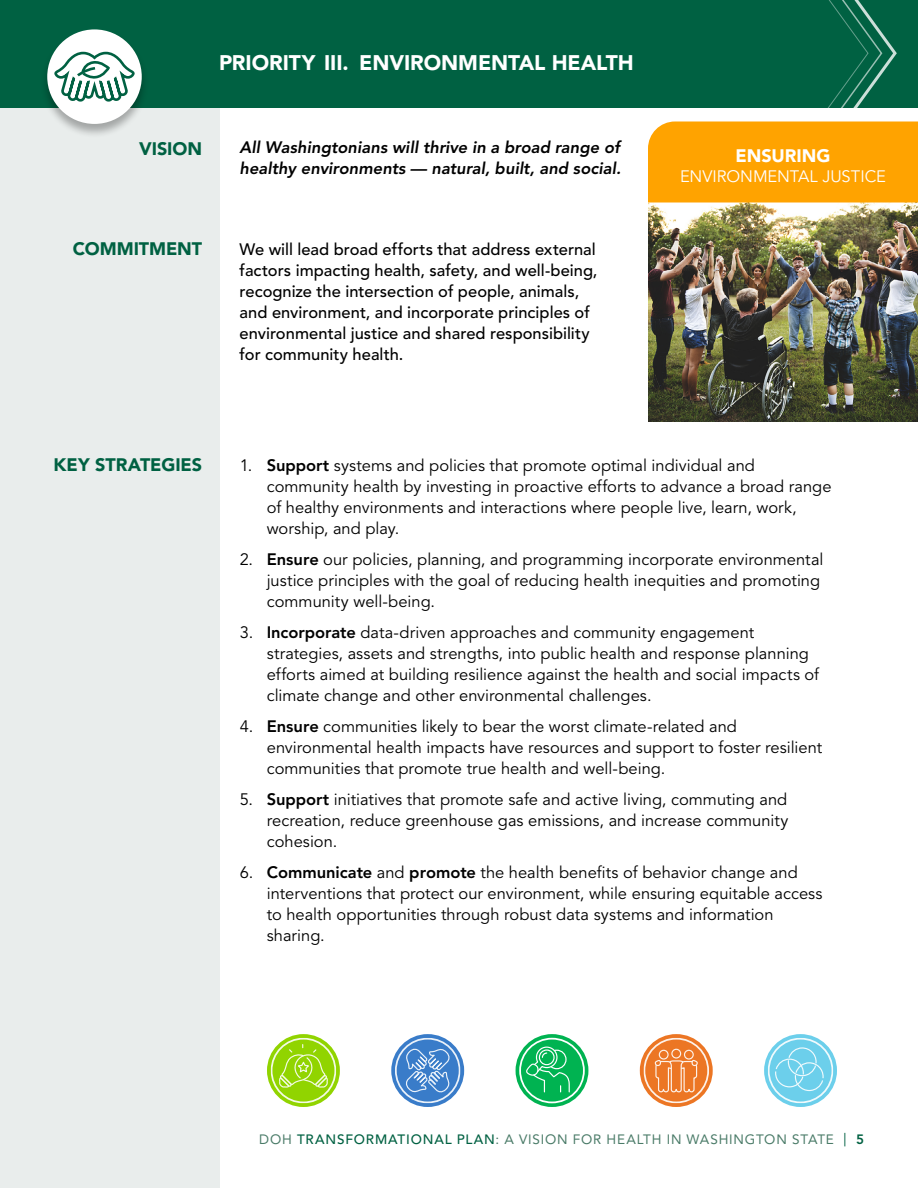
<style>
.page{position:relative;width:918px;height:1188px;background:#fff}
.page>*{position:absolute;margin:0;border:0;box-sizing:border-box;transform-origin:0 0}
.t1{font:900 21px "Avenir LT Std";letter-spacing:-.005em;color:#fff}
.t2{font:900 18px "Avenir LT Std";letter-spacing:-.005em;color:#006142}
.Action_verb{font:900 18px "Avenir LT Std";letter-spacing:-.005em;color:#fff}
.Strategy_para{font:16.5px/21px "Avenir LT Std";color:#000}
.Commitment_para{font:500 16.5px/21px "Avenir LT Std";color:#000}
.Vision_statement{font:italic 800 16.5px/21px "Avenir LT Std";letter-spacing:.005em;color:#000}
.t3{font:16.5px "Avenir LT Std";letter-spacing:-.005em;color:#fff}
.t4{font:13.5px "Avenir LT Std";letter-spacing:.06em;color:#4a7b68}
.s1{font-weight:800}
.s2{font-weight:500;color:#006142}
.s3{color:#006142}
.s4{font-weight:800;color:#006142}
</style>
<div class="page">
<div style="left:0;top:108px;width:219px;height:1080px;background:#e9edec"></div>
<div style="left:0;top:0;width:918px;height:108px;background:#006142"></div>
<div style="left:40px;top:29px;width:109px;height:109px;background:#000;opacity:.3"></div>
<div style="left:47px;top:29px;width:95px;height:95px;background:#fff;border-radius:50%"></div>
<svg style="left:52px;top:50px;width:84px;height:53px"></svg>
<img style="left:648px;top:202px;width:270px;height:219px">
<svg style="left:827px;top:0;width:70px;height:108px"></svg>
<svg style="left:267px;top:1034px;width:73px;height:73px;fill:#91d400"></svg>
<div style="left:271px;top:1038px;width:65px;height:65px;border:2px solid #fff;border-radius:50%"></div>
<svg style="left:278px;top:1045px;width:51px;height:44px"></svg>
<svg style="left:391px;top:1034px;width:73px;height:73px;fill:#397cc9"></svg>
<div style="left:395px;top:1038px;width:66px;height:65px;border:2px solid #fff;border-radius:50%"></div>
<svg style="left:405px;top:1047px;width:46px;height:47px"></svg>
<div style="left:516px;top:1034px;width:72px;height:73px;background:#00b351;border-radius:50%"></div>
<svg style="left:518px;top:1037px;width:68px;height:67px"></svg>
<svg style="left:640px;top:1034px;width:73px;height:73px;fill:#ec7624"></svg>
<div style="left:643px;top:1038px;width:66px;height:65px;border:2px solid #fff;border-radius:50%"></div>
<div style="left:659px;top:1050px;width:10px;height:10px;border:1px solid #fff;border-radius:50%"></div>
<div style="left:671px;top:1049px;width:10px;height:10px;border:1px solid #fff;border-radius:50%"></div>
<div style="left:684px;top:1050px;width:10px;height:10px;border:1px solid #fff;border-radius:50%"></div>
<svg style="left:654px;top:1059px;width:44px;height:34px"></svg>
<svg style="left:764px;top:1034px;width:73px;height:73px;fill:#6ccfeb"></svg>
<svg style="left:774px;top:1047px;width:50px;height:45px"></svg>
<div style="left:768px;top:1038px;width:65px;height:65px;border:2px solid #fff;border-radius:50%"></div>
<div style="left:648px;top:122px;width:270px;height:80px;background:#ffa300"></div>
<p class="t1" style="left:219px;top:50px;width:416px">PRIORITY III. ENVIRONMENTAL HEALTH</p>
<p class="t2" style="left:139px;top:137px;width:65px">VISION</p>
<p class="t2" style="left:73px;top:238px;width:131px">COMMITMENT</p>
<p class="Vision_statement" style="left:240px;top:138px;width:383px">All Washingtonians will thrive in a broad range of healthy environments — natural, built, and social.</p>
<p class="Commitment_para" style="left:240px;top:240px;width:359px">We will lead broad efforts that address external factors impacting health, safety, and well-being, recognize the intersection of people, animals, and environment, and incorporate principles of environmental justice and shared responsibility for community health.</p>
<p class="Action_verb" style="left:736px;top:145px;width:96px">ENSURING</p>
<p class="t3" style="left:680px;top:166px;width:207px">ENVIRONMENTAL JUSTICE</p>
<p class="t2" style="left:54px;top:454px;width:150px">KEY STRATEGIES</p>
<p class="Strategy_para" style="left:267px;top:456px;width:566px;text-indent:-27px">1. <span class="s1">Support</span> systems and policies that promote optimal individual and community health by investing in proactive efforts to advance a broad range of healthy environments and interactions where people live, learn, work, worship, and play.</p>
<p class="Strategy_para" style="left:267px;top:550px;width:558px;text-indent:-27px">2. <span class="s1">Ensure</span> our policies, planning, and programming incorporate environmental justice principles with the goal of reducing health inequities and promoting community well-being.</p>
<p class="Strategy_para" style="left:267px;top:623px;width:554px;text-indent:-27px">3. <span class="s1">Incorporate</span> data-driven approaches and community engagement strategies, assets and strengths, into public health and response planning efforts aimed at building resilience against the health and social impacts of climate change and other environmental challenges.</p>
<p class="Strategy_para" style="left:267px;top:717px;width:557px;text-indent:-27px">4. <span class="s1">Ensure</span> communities likely to bear the worst climate-related and environmental health impacts have resources and support to foster resilient communities that promote true health and well-being.</p>
<p class="Strategy_para" style="left:267px;top:790px;width:523px;text-align:justify;text-indent:-27px">5. <span class="s1">Support</span> initiatives that promote safe and active living, commuting and recreation, reduce greenhouse gas emissions, and increase community cohesion.</p>
<p class="Strategy_para" style="left:267px;top:863px;width:557px;text-indent:-27px">6. <span class="s1">Communicate</span> and <span class="s1">promote</span> the health benefits of behavior change and interventions that protect our environment, while ensuring equitable access to health opportunities through robust data systems and information sharing.</p>
<p class="t4" style="left:259px;top:1132px;width:606px">DOH <span class="s2">TRANSFORMATIONAL PLAN</span>: A VISION FOR HEALTH IN WASHINGTON STATE <span class="s3">|</span> <span class="s4">5</span></p>
</div>
